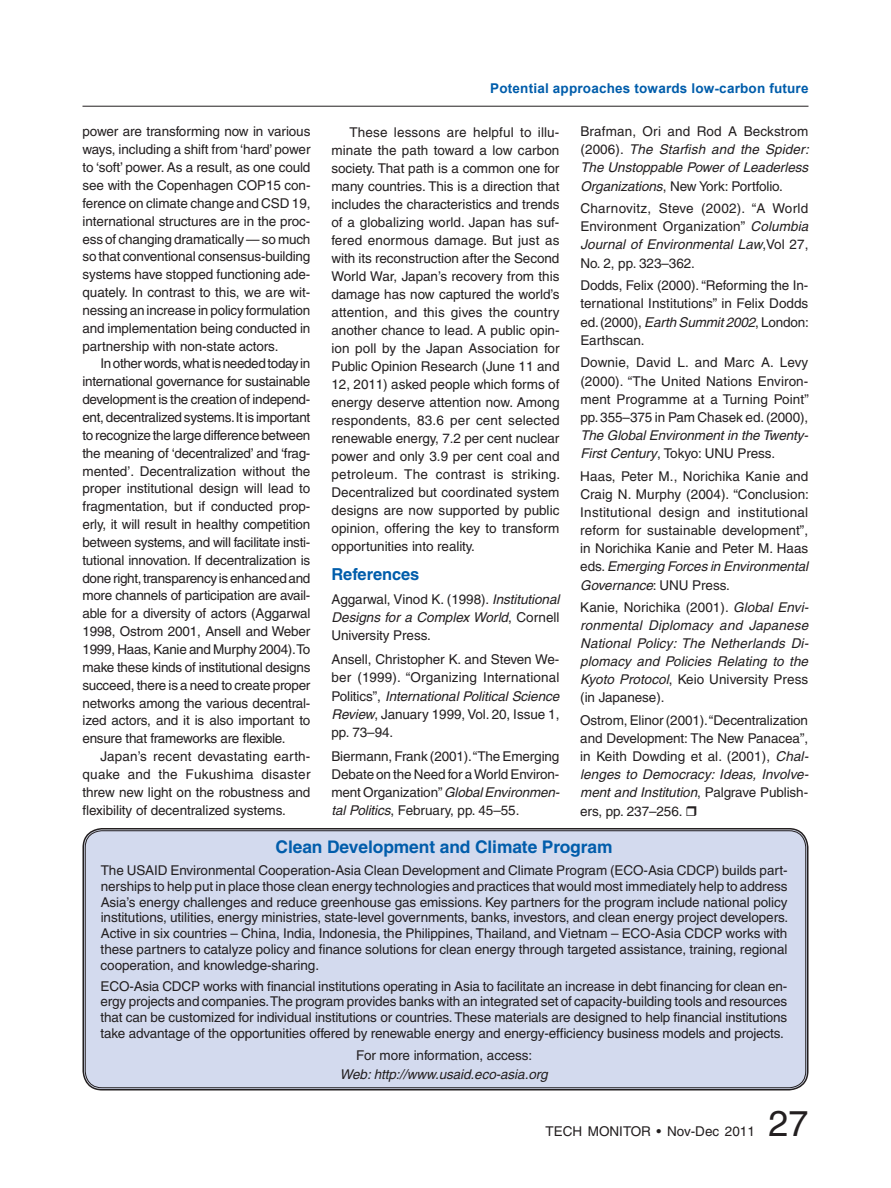
<style>
.page{position:relative;width:891px;height:1188px;background:#fff}
.page>*{position:absolute;margin:0;border:0;box-sizing:border-box;transform-origin:0 0}
.t1{font:36px "Helvetica";color:#231f20}
.t2{font:700 17.4px "Helvetica";letter-spacing:-.005em;color:#015dab}
.t3{font:700 16.5px "Helvetica";letter-spacing:-.005em;color:#015dab}
.t4{font:13.5px/17.9px "Helvetica";letter-spacing:-.005em;color:#231f20;text-align:justify}
.t5{font:italic 13.5px/18px "Helvetica";letter-spacing:-.005em;color:#231f20;text-align:justify}
.t6{font:700 13.5px "Arial";letter-spacing:.015em;color:#015dab}
.s1{font-style:normal}
.s2{font-style:italic}
</style>
<div class="page">
<hr style="left:82px;top:106px;width:726px;height:1px;background:#231f20">
<div style="left:84px;top:830px;width:723px;height:259px;background:#d3daee;border-radius:18px"></div>
<div style="left:82px;top:828px;width:726px;height:262px;border:2px solid #231f20;border-radius:19px"></div>
<div style="left:85px;top:830px;width:721px;height:258px;border:1px solid #231f20;border-radius:17px"></div>
<p class="t6" style="left:490px;top:79px;width:320px">Potential approaches towards low-carbon future</p>
<p class="t5" style="left:580px;top:123px;width:230px"><span class="s1">Brafman, Ori and Rod A Beckstrom (2006).</span> The Starfish and the Spider:<br>The Unstoppable Power of Leaderless Organizations<span class="s1">, N ew York: Portfolio.</span></p>
<p class="t4" style="left:580px;top:199px;width:230px">Charnovitz, Steve (2002). “A World Environment Organization” <span class="s2">Columbia Journal of Environmental Law</span>,Vol 27, No. 2, pp. 323–362.</p>
<p class="t4" style="left:580px;top:276px;width:230px">Dodds, Felix (2000). “Reforming the I n&shy;ternational I nstitutions” in Felix Dodds ed.(2000), <span class="s2">Earth Summit 2002</span>, London:<br>Earthscan.</p>
<p class="t4" style="left:580px;top:354px;width:230px">Downie, David L. and Marc A. Levy (2000). “The United Nations Environ&shy;ment Programme at a Turning Point” pp.355–375 in Pam Chasek ed.(2000),</p>
<p class="t5" style="left:580px;top:426px;width:230px">The Global Environment in the Twenty-<br>First Century<span class="s1">, Tokyo: UNU Press.</span></p>
<p class="t4" style="left:580px;top:467px;width:230px">Haas, Peter M., Norichika Kanie and Craig N . Murphy (2004). “Conclusion:<br>I nstitutional design and institutional reform for sustainable development”, in Norichika Kanie and Peter M. Haas eds.<span class="s2">Emerging Forces in Environmental Governance</span>: UNU Press.</p>
<p class="t5" style="left:580px;top:598px;width:230px"><span class="s1">Kanie, Norichika (2001).</span> Global Envi&shy;ronmental Diplomacy and Japanese National Policy: The Netherlands Di&shy;plomacy and Policies Relating to the Kyoto Protocol<span class="s1">, Keio University Press (in Japanese).</span></p>
<p class="t4" style="left:580px;top:711px;width:230px">Ostrom, Elinor (2001).“Decentralization and Development: The New Panacea”, in Keith Dowding et al. (2001), <span class="s2">Chal&shy;lenges to Democracy: Ideas, Involve&shy;ment and Institution</span>, Palgrave Publish&shy;ers, pp. 237–256.</p>
<p class="t2" style="left:276px;top:836px;width:338px">Clean Development and Climate Program</p>
<p class="t4" style="left:101px;top:861px;width:524px">The USAI D Environmental Cooperation-Asia Clean Development and Climate Program (ECO</p>
<p class="t4" style="left:82px;top:123px;width:230px">power are transforming now in various ways, including a shift from ‘hard’ power to ‘soft’ power. As a result, as one could see with the Copenhagen COP15 con&shy;ference on climate change and CSD 19, international structures are in the proc&shy;ess of changing dramatically — so much so that conventional consensus-building systems have stopped functioning ade&shy;quately. I n contrast to this, we are wit&shy;nessing an increase in policy formulation and implementation being conducted in partnership with non-state actors.</p>
<p class="t4" style="left:82px;top:355px;width:230px;text-indent:18px">I notherwords,whatisneededtodayin international governance for sustainable development is the creation of independ&shy;ent, decentralized systems. It is important to recognize the large difference between the meaning of ‘decentralized’ and ‘frag&shy;mented’. Decentralization without the proper institutional design will lead to fragmentation, but if conducted prop&shy;erly, it will result in healthy competition between systems, and will facilitate insti&shy;tutional innovation. If decentralization is doneright,transparencyisenhancedand more channels of participation are avail&shy;able for a diversity of actors (Aggarwal 1998, Ostrom 2001, Ansell and Weber 1999, Haas, Kanie and Murphy 2004).To make these kinds of institutional designs succeed, there is a need to create proper networks among the various decentral&shy;ized actors, and it is also important to ensure that frameworks are flexible.</p>
<p class="t4" style="left:82px;top:747px;width:230px;text-indent:18px">Japan’s recent devastating earth&shy;quake and the Fukushima disaster threw new light on the robustness and flexibility of decentralized systems.</p>
<p class="t4" style="left:331px;top:123px;width:230px;text-indent:18px">These lessons are helpful to illu&shy;minate the path toward a low carbon society. That path is a common one for many countries. This is a direction that includes the characteristics and trends of a globalizing world. Japan has suf&shy;fered enormous damage. But just as with its reconstruction after the Second World War, Japan’s recovery from this damage has now captured the world’s attention, and this gives the country another chance to lead. A public opin&shy;ion poll by the Japan Association for Public Opinion Research (June 11 and 12, 2011) asked people which forms of energy deserve attention now. Among respondents, 83.6 per cent selected renewable energy, 7.2 per cent nuclear power and only 3.9 per cent coal and petroleum. The contrast is striking.<br>Decentralized but coordinated system designs are now supported by public opinion, offering the key to transform opportunities into reality.</p>
<p class="t3" style="left:332px;top:564px;width:89px">References</p>
<p class="t4" style="left:331px;top:590px;width:229px">Aggarwal, Vinod K. (1998). <span class="s2">Institutional Designs for a Complex World</span>, C ornell University Press.</p>
<p class="t4" style="left:331px;top:650px;width:230px">Ansell, Christopher K. and Steven We&shy;ber (1999). “Organizing I nternational Politics”, <span class="s2">International Political Science Review</span>, January 1999, Vol. 20, Issue 1, pp. 73–94.</p>
<p class="t4" style="left:331px;top:747px;width:230px">Biermann, Frank (2001).“The Emerging Debate on the Need for aWorld Environ&shy;ment O rganization”<span class="s2">Global Environmen&shy;tal Politics</span>, February, pp. 45–55.</p>
<p class="t4" style="left:101px;top:862px;width:689px;line-height:15.9px;text-indent:543px">-Asia CDCP) builds part&shy;nerships to help put in place those clean energy technologies and practices that would most immediately help to address Asia’s energy challenges and reduce greenhouse gas emissions. Key partners for the program include national policy institutions, utilities, energy ministries, state-level governments, banks, investors, and clean energy project developers.<br>Active in six countries – China, I ndia, I ndonesia, the Philippines, Thailand, and Vietnam – ECO</p>
<p class="t4" style="left:101px;top:926px;width:688px;line-height:15.9px;text-indent:550px">-Asia C DCP works with these partners to catalyze policy and finance solutions for clean energy through targeted assistance, training, regional cooperation, and knowledge-sharing.</p>
<p class="t4" style="left:101px;top:977px;width:11px">ECO</p>
<p class="t4" style="left:100px;top:978px;width:688px;line-height:15.9px;text-indent:29px">-Asia CDCP works with financial institutions operating in Asia to facilitate an increase in debt financing for clean en&shy;ergy projects and companies.The program provides banks with an integrated set of capacity-building tools and resources that can be customized for individual institutions or countries.These materials are designed to help financial institutions take advantage of the opportunities offered by renewable energy and energy-efficiency business models and projects.</p>
<p class="t4" style="left:356px;top:1046px;width:177px">For more information, access:</p>
<p class="t5" style="left:340px;top:1065px;width:209px">Web: http://www.usaid.eco-asia.org</p>
<p class="t4" style="left:545px;top:1122px;width:211px">Tech Monitor • Nov-Dec 2011</p>
<h1 class="t1" style="left:768px;top:1102px;width:42px">27</h1>
</div>
